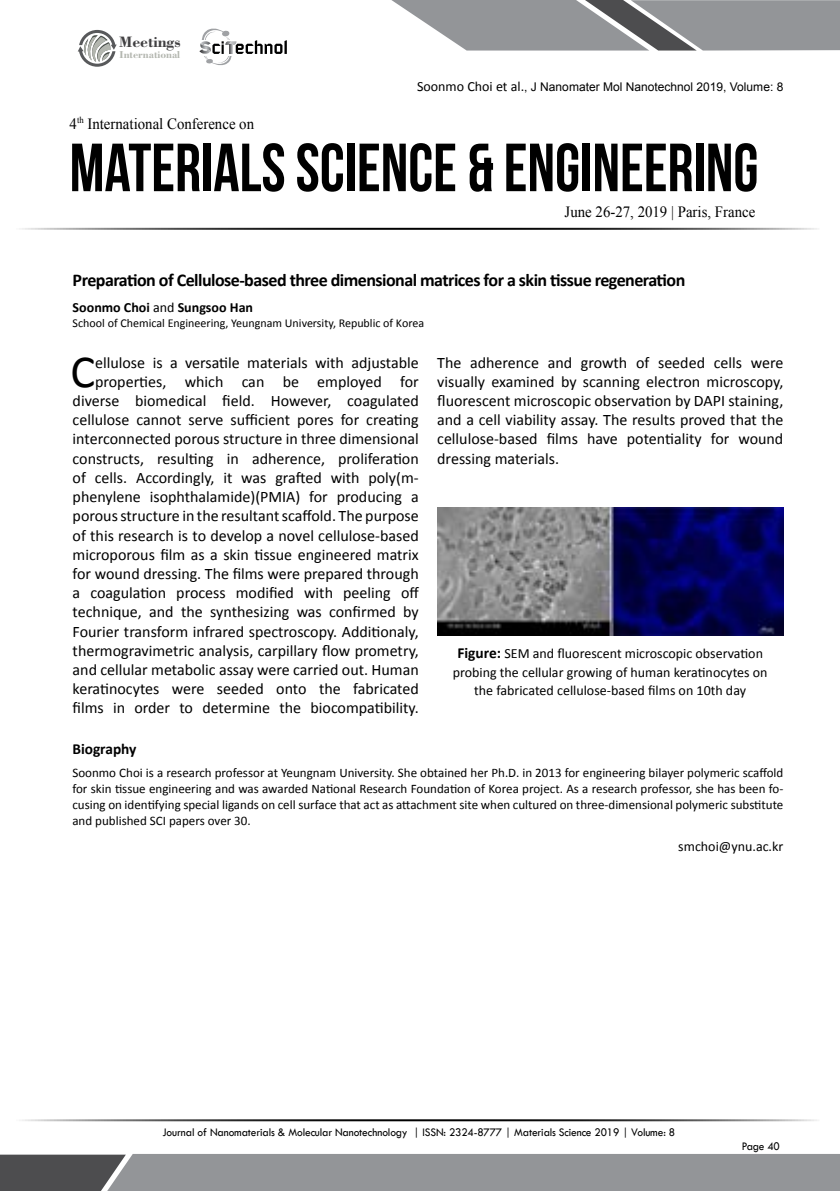
<style>
.page{position:relative;width:840px;height:1191px;background:#fff}
.page>*{position:absolute;margin:0;border:0;box-sizing:border-box;transform-origin:0 0}
.t1{font:67.8px "Bebas Neue";color:#000;scale:.95 1}
.t2{font:46.2px "Calibri";color:#000}
.t3{font:700 18px "Calibri";letter-spacing:-.03em;color:#000}
.t4{font:16px/19.2px "Calibri";color:#000;text-align:right}
.t5{font:700 16px "Bodoni BT";color:#414042}
.t6{font:15.6px "Times New Roman";color:#000;scale:.95 1}
.t7{font:700 15.4px "Calibri";color:#000}
.t8{font:14px/18.4px "Calibri";color:#000;text-align:center}
.t9{font:700 14px "Calibri";color:#000}
.t10{font:13px/16px "Calibri";color:#000;text-align:justify}
.t11{font:12px "Tw Cen";letter-spacing:-.01em;color:#000;scale:.95 1}
.t12{font:12px "Calibri";color:#000}
.t13{font:12px "Arial";color:#000}
.t14{font:700 10.6px "Bodoni BT";color:#b3b6af}
.s1{font-family:"Calibri";font-size:14px}
.s2{font-weight:400}
.s3{font-weight:700;font-size:15.4px}
</style>
<div class="page">
<hr style="left:12px;top:228px;width:807px;height:2px;background:#000">
<hr style="left:12px;top:1119px;width:807px;height:2px;background:#000">
<svg style="left:391px;top:0;width:448px;height:51px;background:#9b9c9f"></svg>
<svg style="left:0;top:1154px;width:839px;height:37px;background:#8a8c8f"></svg>
<svg style="left:78px;top:30px;width:39px;height:37px"></svg>
<svg style="left:199px;top:29px;width:88px;height:36px"></svg>
<img style="left:437px;top:507px;width:345px;height:129px">
<p class="t5" style="left:119px;top:32px;width:63px">Meetings</p>
<p class="t14" style="left:120px;top:48px;width:62px">International</p>
<p class="t6" style="left:70px;top:113px;width:196px">4<sup>th</sup> International Conference on</p>
<p class="t13" style="left:417px;top:79px;width:367px"><span class="s1">Soonmo Choi et al.</span>, J Nanomater Mol Nanotechnol 2019, Volume: 8</p>
<h1 class="t1" style="left:70px;top:130px;width:726px">MATERIALS SCIENCE &amp; ENGINEERING</h1>
<p class="t6" style="left:564px;top:201px;width:202px">June 26-27, 2019 | Paris, France</p>
<p class="t3" style="left:73px;top:268px;width:614px">Preparation of Cellulose-based three dimensional matrices for a skin tissue regeneration</p>
<p class="t9" style="left:73px;top:298px;width:182px">Soonmo Choi <span class="s2">and</span> Sungsoo Han</p>
<p class="t12" style="left:73px;top:316px;width:353px">School of Chemical Engineering, Yeungnam University, Republic of Korea</p>
<h2 class="t2" style="left:70px;top:342px;width:26px">C</h2>
<p class="t4" style="left:73px;top:353px;width:347px">ellulose is a versatile materials with adjustable properties, which can be employed for diverse biomedical field. However, coagulated cellulose cannot serve sufficient pores for creating interconnected porous structure in three dimensional constructs, resulting in adherence, proliferation of cells. Accordingly, it was grafted with poly(m&shy;phenylene isophthalamide)(PMIA) for producing a porous structure in the resultant scaffold. The purpose of this research is to develop a novel cellulose-based microporous film as a skin tissue engineered matrix for wound dressing. The films were prepared through a coagulation process modified with peeling off technique, and the synthesizing was confirmed by Fourier transform infrared spectroscopy. Additionaly, thermogravimetric analysis, carpillary flow prometry, and cellular metabolic assay were carried out. Human keratinocytes were seeded onto the fabricated films in order to determine the biocompatibility.</p>
<p class="t4" style="left:437px;top:353px;width:347px;text-align:justify">The adherence and growth of seeded cells were visually examined by scanning electron microscopy, fluorescent microscopic observation by DAPI staining, and a cell viability assay. The results proved that the cellulose-based films have potentiality for wound dressing materials.</p>
<p class="t7" style="left:72px;top:739px;width:66px">Biography</p>
<p class="t10" style="left:72px;top:764px;width:712px">Soonmo Choi is a research professor at Yeungnam University. She obtained her Ph.D. in 2013 for engineering bilayer polymeric scaffold for skin tissue engineering and was awarded National Research Foundation of Korea project. As a research professor, she has been fo&shy;cusing on identifying special ligands on cell surface that act as attachment site when cultured on three-dimensional polymeric substitute and published SCI papers over 30.</p>
<p class="t8" style="left:678px;top:837px;width:107px">smchoi@ynu.ac.kr</p>
<p class="t8" style="left:452px;top:644px;width:316px"><span class="s3">Figure:</span> SEM and fluorescent microscopic observation probing the cellular growing of human keratinocytes on the fabricated cellulose-based films on 10th day</p>
<p class="t11" style="left:162px;top:1124px;width:541px">Journal of Nanomaterials &amp; Molecular Nanotechnology | ISSN: 2324-8777 | Materials Science 2019 | Volume: 8</p>
<p class="t11" style="left:741px;top:1139px;width:42px">Page 40</p>
</div>
